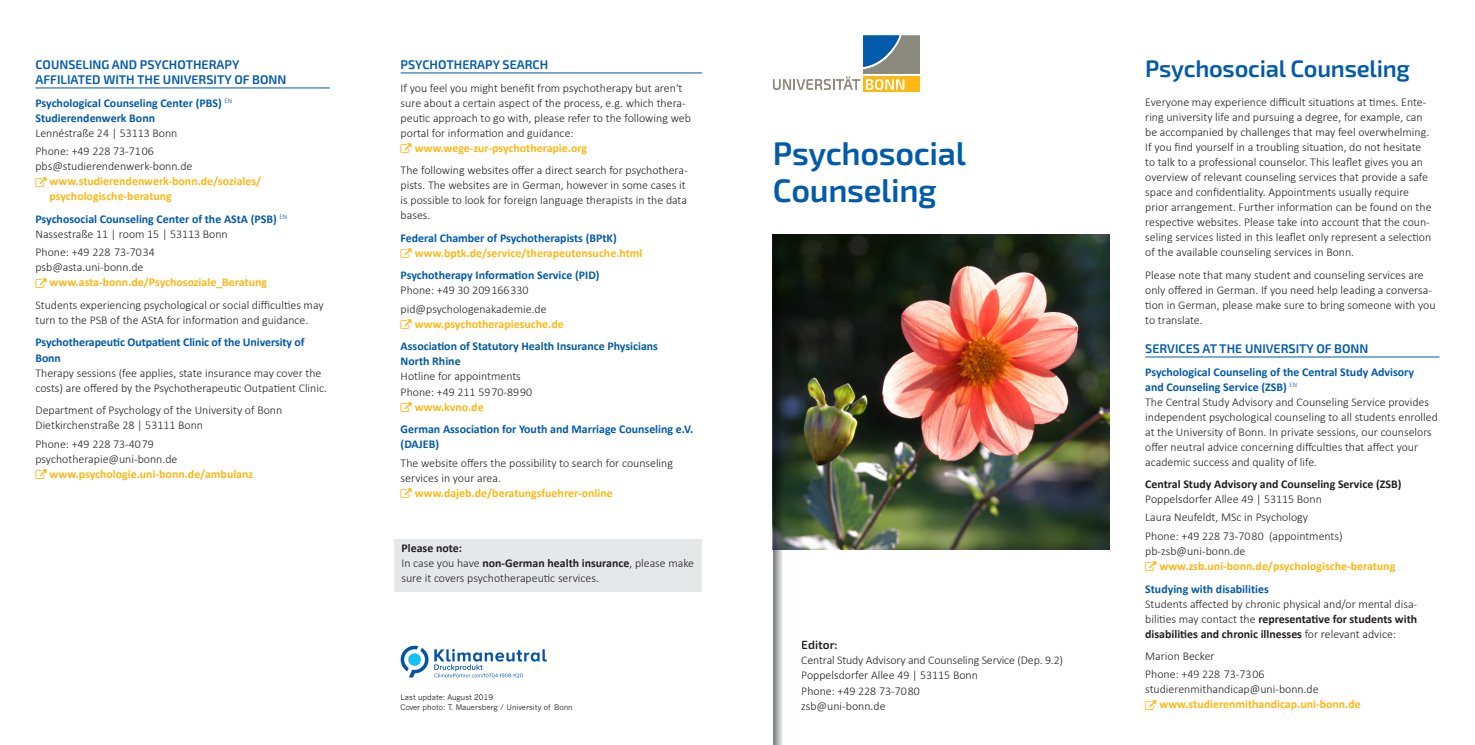
<style>
.page{position:relative;width:1475px;height:745px;background:#fff}
.page>*{position:absolute;margin:0;border:0;box-sizing:border-box;transform-origin:0 0}
.t1{font:600 32.5px/37.5px "Exo 2";letter-spacing:-.01em;color:#015aaa}
.t2{font:600 23.75px "Exo 2";letter-spacing:-.01em;color:#015aaa}
.Subline_Linie_kleine{font:600 12.5px/15px "Exo 2";color:#015aaa}
.Subline_Linie_grosse{font:600 12.5px "Exo 2";color:#015aaa}
.copy__Basis{font:300 11.88px/15px "Calibri";color:#231f20}
.copy_Abstand{font:300 11.88px/15px "Calibri";color:#231f20}
.t3{font:700 11.88px/15px "Calibri";color:#fcb814}
.copy__Basis-2{font:700 11.88px/15px "Calibri";color:#015aaa}
.Subline_kein_Abstand{font:700 11.88px/15px "Calibri";color:#015aaa}
.Adressen_copy{font:300 11.88px "Calibri";color:#231f20}
.copy__Basis-3{font:700 11.88px/15px "Calibri";color:#015a9d}
.Adressen_Subline{font:700 11.88px "Calibri";color:#231f20}
.Copy_bold_blau_Absta{font:700 11.88px/15px "Calibri";letter-spacing:-.01em;color:#015aaa}
.Copy_bold_blau{font:700 11.88px "Calibri";color:#015aaa}
.copy__Basis-4{font:600 11.88px "Exo 2";color:#231f20}
.Bildnachweis{font:7.5px/10px "News Gothic";color:#231f20}
.s1{font-weight:300;color:#231f20}
.s2{font-weight:700}
</style>
<div class="page">
<img style="left:801px;top:234px;width:308px;height:315px">
<hr style="left:35px;top:88px;width:295px;height:1px;background:#015aaa">
<hr style="left:1144px;top:356px;width:295px;height:1px;background:#015aaa">
<hr style="left:400px;top:73px;width:302px;height:1px;background:#015aaa">
<div style="left:394px;top:539px;width:308px;height:53px;background:#e6e7e9"></div>
<svg style="left:400px;top:645px;width:28px;height:32px"></svg>
<svg style="left:434px;top:649px;width:112px;height:28px"></svg>
<div style="left:863px;top:76px;width:56px;height:16px;background:#fcb814"></div>
<svg style="left:772px;top:35px;width:147px;height:55px"></svg>
<svg style="left:772px;top:234px;width:29px;height:510px"></svg>
<p class="Subline_Linie_kleine" style="left:35px;top:57px;width:252px">COUNSELING AND PSYCHOTHERAPY<br>AFFILIATED WITH THE UNIVERSITY OF BONN</p>
<p class="copy__Basis-2" style="left:35px;top:95px;width:198px">Psychological Counseling Center (PBS) <sup>EN</sup></p>
<p class="Copy_bold_blau" style="left:35px;top:109px;width:121px">Studierendenwerk Bonn</p>
<p class="copy__Basis" style="left:35px;top:125px;width:143px">Lennéstraße 24 | 53113 Bonn</p>
<p class="copy_Abstand" style="left:35px;top:143px;width:120px">Phone: +49 228 73-71 06</p>
<p class="copy__Basis" style="left:35px;top:158px;width:158px">pbs@studierendenwerk-bonn.de</p>
<p class="t3" style="left:50px;top:173px;width:213px">www.studierendenwerk-bonn.de/soziales/ psychologische-beratung</p>
<p class="copy__Basis-2" style="left:35px;top:211px;width:253px">Psychosocial Counseling Center of the AStA (PSB) <sup>EN<br></sup><span class="s1">Nassestraße 11 | room 15 | 53113 Bonn</span></p>
<p class="copy_Abstand" style="left:35px;top:245px;width:121px">Phone: +49 228 73-70 34</p>
<p class="copy__Basis" style="left:35px;top:260px;width:109px">psb@asta.uni-bonn.de</p>
<p class="t3" style="left:50px;top:274px;width:219px">www.asta-bonn.de/Psychosoziale_Beratung</p>
<p class="copy_Abstand" style="left:35px;top:297px;width:289px">Students experiencing psychological or social difficulties may turn to the PSB of the AStA for information and guidance.</p>
<p class="Copy_bold_blau_Absta" style="left:35px;top:334px;width:271px">Psychotherapeutic Outpatient Clinic of the University of<br>Bonn</p>
<p class="copy__Basis" style="left:35px;top:365px;width:293px">Therapy sessions (fee applies, state insurance may cover the costs) are offered by the Psychotherapeutic Outpatient Clinic.</p>
<p class="copy_Abstand" style="left:35px;top:402px;width:248px">Department of Psychology of the University of Bonn</p>
<p class="copy__Basis" style="left:35px;top:417px;width:169px">Dietkirchenstraße 28 | 53111 Bonn</p>
<p class="copy_Abstand" style="left:35px;top:436px;width:120px">Phone: +49 228 73-40 79</p>
<p class="copy__Basis" style="left:35px;top:451px;width:143px">psychotherapie@uni-bonn.de</p>
<p class="t3" style="left:50px;top:466px;width:205px">www.psychologie.uni-bonn.de/ambulanz</p>
<p class="Subline_Linie_grosse" style="left:400px;top:57px;width:149px">PSYCHOTHERAPY SEARCH</p>
<p class="copy__Basis" style="left:400px;top:80px;width:292px">If you feel you might benefit from psychotherapy but aren‘t sure about a certain aspect of the process, e.g. which thera&shy;peutic approach to go with, please refer to the following web portal for information and guidance:</p>
<p class="t3" style="left:415px;top:140px;width:174px">www.wege-zur-psychotherapie.org</p>
<p class="copy_Abstand" style="left:400px;top:162px;width:288px">The following websites offer a direct search for psychothera&shy;pists. The websites are in German, however in some cases it is possible to look for foreign language therapists in the data bases.</p>
<p class="copy__Basis-2" style="left:400px;top:230px;width:218px">Federal Chamber of Psychotherapists (BPtK)</p>
<p class="t3" style="left:415px;top:245px;width:229px">www.bptk.de/service/therapeutensuche.html</p>
<p class="copy__Basis-2" style="left:400px;top:267px;width:200px">Psychotherapy Information Service (PID)</p>
<p class="copy__Basis" style="left:400px;top:282px;width:129px">Phone: +49 30 209 166 330</p>
<p class="copy__Basis" style="left:400px;top:301px;width:147px">pid@psychologenakademie.de</p>
<p class="t3" style="left:415px;top:316px;width:150px">www.psychotherapiesuche.de</p>
<p class="copy__Basis-3" style="left:400px;top:338px;width:259px">Association of Statutory Health Insurance Physicians<br>North Rhine</p>
<p class="copy__Basis" style="left:400px;top:368px;width:122px">Hotline for appointments</p>
<p class="copy__Basis" style="left:400px;top:383px;width:133px">Phone: +49 211 59 70-89 90</p>
<p class="t3" style="left:415px;top:398px;width:70px">www.kvno.de</p>
<p class="copy__Basis-2" style="left:400px;top:421px;width:294px">German Association for Youth and Marriage Counseling e.V. (DAJEB)</p>
<p class="copy__Basis" style="left:400px;top:455px;width:274px">The website offers the possibility to search for counseling services in your area.</p>
<p class="t3" style="left:415px;top:484px;width:199px">www.dajeb.de/beratungsfuehrer-online</p>
<p class="Adressen_Subline" style="left:401px;top:539px;width:62px">Please note:</p>
<p class="copy__Basis" style="left:401px;top:555px;width:294px">In case you have <span class="s2">non-German health insurance</span>, please make sure it covers psychotherapeutic services.</p>
<p class="Bildnachweis" style="left:400px;top:691px;width:173px">Last update: August 2019<br>Cover photo: T. Mauersberg / University of Bonn</p>
<p class="t1" style="left:772px;top:135px;width:194px">Psychosocial<br>Counseling</p>
<p class="copy__Basis-4" style="left:801px;top:637px;width:38px">Editor:</p>
<p class="copy__Basis" style="left:801px;top:652px;width:263px">Central Study Advisory and Counseling Service (Dep. 9.2)</p>
<p class="copy__Basis" style="left:801px;top:667px;width:178px">Poppelsdorfer Allee 49 | 53115 Bonn</p>
<p class="copy__Basis" style="left:801px;top:682px;width:120px">Phone: +49 228 73-70 80</p>
<p class="copy__Basis" style="left:801px;top:697px;width:86px">zsb@uni-bonn.de</p>
<p class="t2" style="left:1144px;top:54px;width:266px">Psychosocial Counseling</p>
<p class="copy__Basis" style="left:1144px;top:94px;width:288px">Everyone may experience difficult situations at times. Ente&shy;ring university life and pursuing a degree, for example, can be accompanied by challenges that may feel overwhelming.<br>If you find yourself in a troubling situation, do not hesitate to talk to a professional counselor. This leaflet gives you an overview of relevant counseling services that provide a safe space and confidentiality. Appointments usually require prior arrangement. Further information can be found on the respective websites. Please take into account that the coun&shy;seling services listed in this leaflet only represent a selection of the available counseling services in Bonn.</p>
<p class="copy_Abstand" style="left:1144px;top:267px;width:292px">Please note that many student and counseling services are only offered in German. If you need help leading a conversa&shy;tion in German, please make sure to bring someone with you to translate.</p>
<p class="Subline_Linie_kleine" style="left:1144px;top:341px;width:225px">SERVICES AT THE UNIVERSITY OF BONN</p>
<p class="Subline_kein_Abstand" style="left:1144px;top:364px;width:270px">Psychological Counseling of the Central Study Advisory and Counseling Service (ZSB) <sup>EN</sup></p>
<p class="copy__Basis" style="left:1144px;top:394px;width:294px">The Central Study Advisory and Counseling Service provides independent psychological counseling to all students enrolled at the University of Bonn. In private sessions, our counselors offer neutral advice concerning diffculties that affect your academic success and quality of life.</p>
<p class="Adressen_Subline" style="left:1144px;top:475px;width:258px">Central Study Advisory and Counseling Service (ZSB)</p>
<p class="Adressen_copy" style="left:1144px;top:491px;width:178px">Poppelsdorfer Allee 49 | 53115 Bonn</p>
<p class="Adressen_copy" style="left:1144px;top:510px;width:164px">Laura Neufeldt, MSc in Psychology</p>
<p class="copy_Abstand" style="left:1144px;top:528px;width:199px">Phone: +49 228 73-70 80 (appointments)</p>
<p class="Adressen_copy" style="left:1144px;top:543px;width:102px">pb-zsb@uni-bonn.de</p>
<p class="t3" style="left:1159px;top:558px;width:237px">www.zsb.uni-bonn.de/psychologische-beratung</p>
<p class="Subline_kein_Abstand" style="left:1144px;top:580px;width:125px">Studying with disabilities</p>
<p class="copy__Basis" style="left:1144px;top:595px;width:273px;text-align:justify">Students affected by chronic physical and/or mental disa&shy;bilities may contact the <span class="s2">representative for students with disabilities and chronic illnesses</span> for relevant advice:</p>
<p class="copy__Basis" style="left:1144px;top:647px;width:71px">Marion Becker</p>
<p class="copy__Basis" style="left:1144px;top:666px;width:121px">Phone: +49 228 73-73 06</p>
<p class="copy__Basis" style="left:1144px;top:681px;width:175px">studierenmithandicap@uni-bonn.de</p>
<p class="t3" style="left:1159px;top:696px;width:203px">www.studierenmithandicap.uni-bonn.de</p>
</div>
